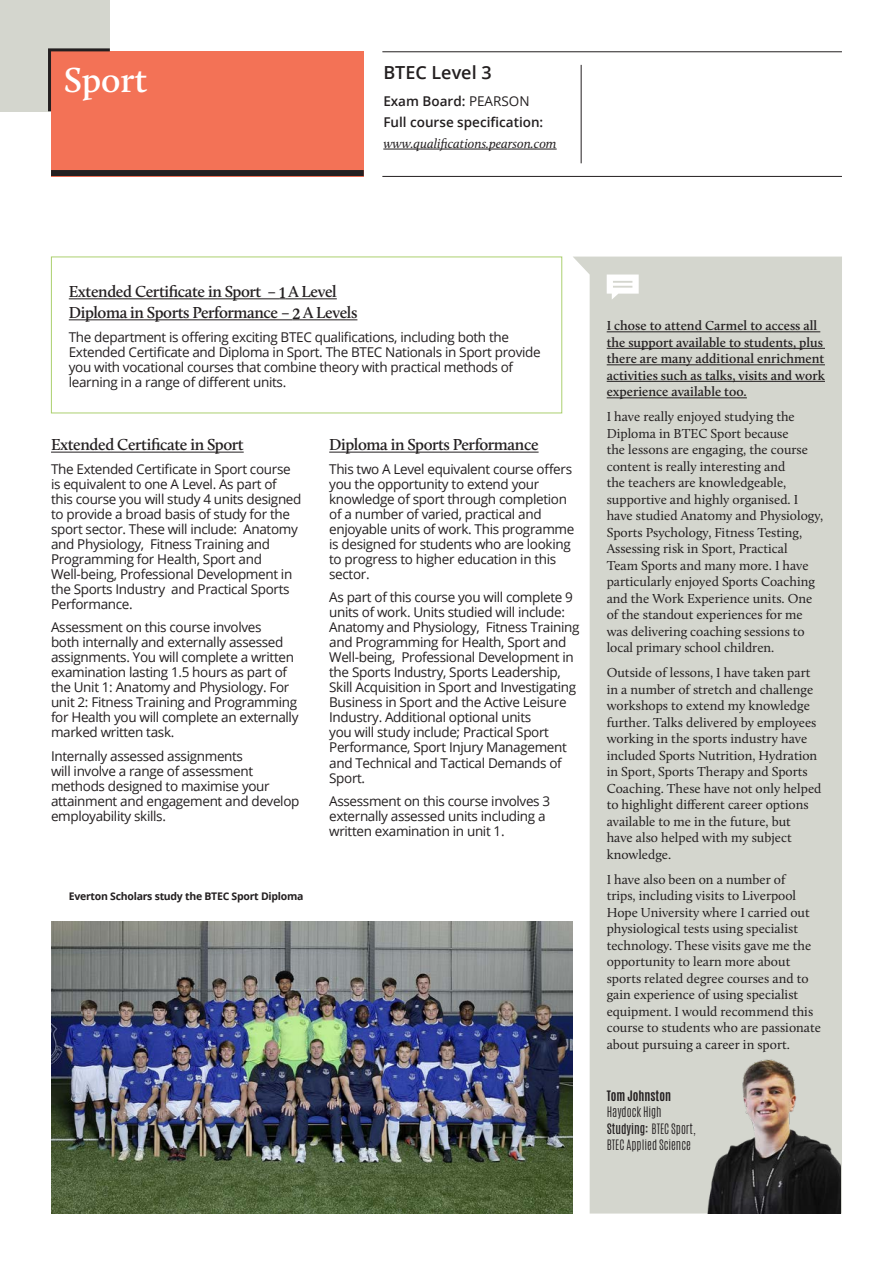
<style>
.page{position:relative;width:893px;height:1263px;background:#fff}
.page>*{position:absolute;margin:0;border:0;box-sizing:border-box;transform-origin:0 0}
.t1{font:600 36px "Calluna";color:#fff}
.t2{font:600 18px "Open Sans";color:#231f20}
.t3{font:600 16.5px/21px "Calluna";letter-spacing:-.025em;color:#231f20}
.t4{font:13.5px/15px "Open Sans";letter-spacing:-.025em;color:#231f20}
.t5{font:13.5px/16.5px "Calluna";color:#231f20}
.t6{font:600 13.5px/16.5px "Calluna";color:#231f20}
.t7{font:600 13.5px/21px "Open Sans";color:#231f20}
.t8{font:italic 13.5px "Calluna";color:#231f20}
.t9{font:300 12px/16.5px "Antonio";color:#231f20}
.t10{font:700 12px "Antonio";color:#231f20}
.t11{font:700 10.5px "Open Sans";letter-spacing:-.025em;color:#231f20}
.s1{font-weight:400}
.s2{font-family:"Garamond";font-weight:700}
</style>
<div class="page">
<div style="left:0;top:0;width:110px;height:111px;background:#d4d6ce"></div>
<div style="left:51px;top:51px;width:313px;height:125px;background:#f37256"></div>
<svg style="left:47px;top:48px;width:63px;height:64px"></svg>
<div style="left:51px;top:170px;width:313px;height:6px;background:#231f20"></div>
<hr style="left:382px;top:51px;width:460px;height:1px;background:#231f20">
<hr style="left:382px;top:176px;width:460px;height:1px;background:#231f20">
<hr style="left:383px;top:149px;width:174px;height:1px;background:#231f20">
<hr style="left:51px;top:452px;width:193px;height:1px;background:#231f20">
<hr style="left:329px;top:452px;width:210px;height:1px;background:#231f20">
<svg style="left:573px;top:257px;width:269px;height:956px;background:#d6d8d1"></svg>
<svg style="left:607px;top:274px;width:32px;height:26px"></svg>
<hr style="left:607px;top:331px;width:213px;height:1px;background:#231f20">
<hr style="left:607px;top:348px;width:218px;height:1px;background:#231f20">
<hr style="left:607px;top:364px;width:218px;height:1px;background:#231f20">
<hr style="left:607px;top:381px;width:218px;height:1px;background:#231f20">
<hr style="left:607px;top:397px;width:140px;height:1px;background:#231f20">
<img style="left:698px;top:1054px;width:142px;height:159px">
<hr style="left:581px;top:65px;width:1px;height:98px;background:#231f20">
<img style="left:52px;top:921px;width:521px;height:292px">
<hr style="left:69px;top:298px;width:210px;height:1px;background:#231f20">
<hr style="left:285px;top:298px;width:52px;height:1px;background:#231f20">
<hr style="left:69px;top:319px;width:224px;height:1px;background:#231f20">
<hr style="left:300px;top:319px;width:57px;height:1px;background:#231f20">
<h1 class="t1" style="left:64px;top:58px;width:85px">Sport</h1>
<h2 class="t2" style="left:383px;top:60px;width:110px">BTEC Level 3</h2>
<p class="t7" style="left:383px;top:90px;width:161px">Exam Board: <span class="s1">PEARSON<br></span>Full course specification:</p>
<p class="t8" style="left:383px;top:135px;width:175px">www.qualifications.pearson.com</p>
<p class="t3" style="left:69px;top:281px;width:290px">Extended Certificate in Sport – <span class="s2">1</span> A Level<br>Diploma in Sports Performance – <span class="s2">2</span> A Levels</p>
<p class="t4" style="left:69px;top:329px;width:474px">The department is offering exciting BTEC qualifications, including both the Extended Certificate and Diploma in Sport. The BTEC Nationals in Sport provide you with vocational courses that combine theory with practical methods of learning in a range of different units.</p>
<p class="t3" style="left:51px;top:434px;width:194px">Extended Certificate in Sport</p>
<p class="t4" style="left:51px;top:461px;width:252px">The Extended Certificate in Sport course is equivalent to one A Level. As part of this course you will study 4 units designed to provide a broad basis of study for the sport sector. These will include: Anatomy and Physiology, Fitness Training and Programming for Health, Sport and Well-being, Professional Development in the Sports Industry and Practical Sports Performance.</p>
<p class="t4" style="left:51px;top:620px;width:249px">Assessment on this course involves<br>both internally and externally assessed assignments. You will complete a written examination lasting 1.5 hours as part of the Unit 1: Anatomy and Physiology. For unit 2: Fitness Training and Programming for Health you will complete an externally marked written task.</p>
<p class="t4" style="left:51px;top:748px;width:250px">Internally assessed assignments<br>will involve a range of assessment methods designed to maximise your attainment and engagement and develop employability skills.</p>
<p class="t11" style="left:69px;top:888px;width:236px">Everton Scholars study the BTEC Sport Diploma</p>
<p class="t3" style="left:329px;top:434px;width:211px">Diploma in Sports Performance</p>
<p class="t4" style="left:329px;top:461px;width:247px">This two A Level equivalent course offers you the opportunity to extend your knowledge of sport through completion of a number of varied, practical and enjoyable units of work. This programme is designed for students who are looking to progress to higher education in this sector.</p>
<p class="t4" style="left:329px;top:590px;width:252px">As part of this course you will complete 9 units of work. Units studied will include:<br>Anatomy and Physiology, Fitness Training and Programming for Health, Sport and Well-being, Professional Development in the Sports Industry, Sports Leadership, Skill Acquisition in Sport and Investigating Business in Sport and the Active Leisure Industry. Additional optional units<br>you will study include; Practical Sport Performance, Sport Injury Management and Technical and Tactical Demands of Sport.</p>
<p class="t4" style="left:329px;top:793px;width:223px">Assessment on this course involves 3 externally assessed units including a written examination in unit 1.</p>
<p class="t6" style="left:607px;top:318px;width:220px">I chose to attend Carmel to access all the support available to students, plus there are many additional enrichment activities such as talks, visits and work experience available too.</p>
<p class="t5" style="left:607px;top:409px;width:218px">I have really enjoyed studying the Diploma in BTEC Sport because<br>the lessons are engaging, the course content is really interesting and<br>the teachers are knowledgeable, supportive and highly organised. I have studied Anatomy and Physiology, Sports Psychology, Fitness Testing, Assessing risk in Sport, Practical<br>Team Sports and many more. I have particularly enjoyed Sports Coaching and the Work Experience units. One of the standout experiences for me was delivering coaching sessions to local primary school children.</p>
<p class="t5" style="left:607px;top:664px;width:216px">Outside of lessons, I have taken part in a number of stretch and challenge workshops to extend my knowledge further. Talks delivered by employees working in the sports industry have included Sports Nutrition, Hydration in Sport, Sports Therapy and Sports Coaching. These have not only helped to highlight different career options available to me in the future, but<br>have also helped with my subject knowledge.</p>
<p class="t5" style="left:607px;top:871px;width:216px">I have also been on a number of<br>trips, including visits to Liverpool Hope University where I carried out physiological tests using specialist technology. These visits gave me the opportunity to learn more about sports related degree courses and to gain experience of using specialist equipment. I would recommend this course to students who are passionate about pursuing a career in sport.</p>
<p class="t10" style="left:607px;top:1086px;width:66px">Tom Johnston</p>
<p class="t9" style="left:607px;top:1104px;width:90px">Haydock High<br><span class="s1">Studying:</span> BTEC Sport,<br>BTEC Applied Science</p>
</div>
